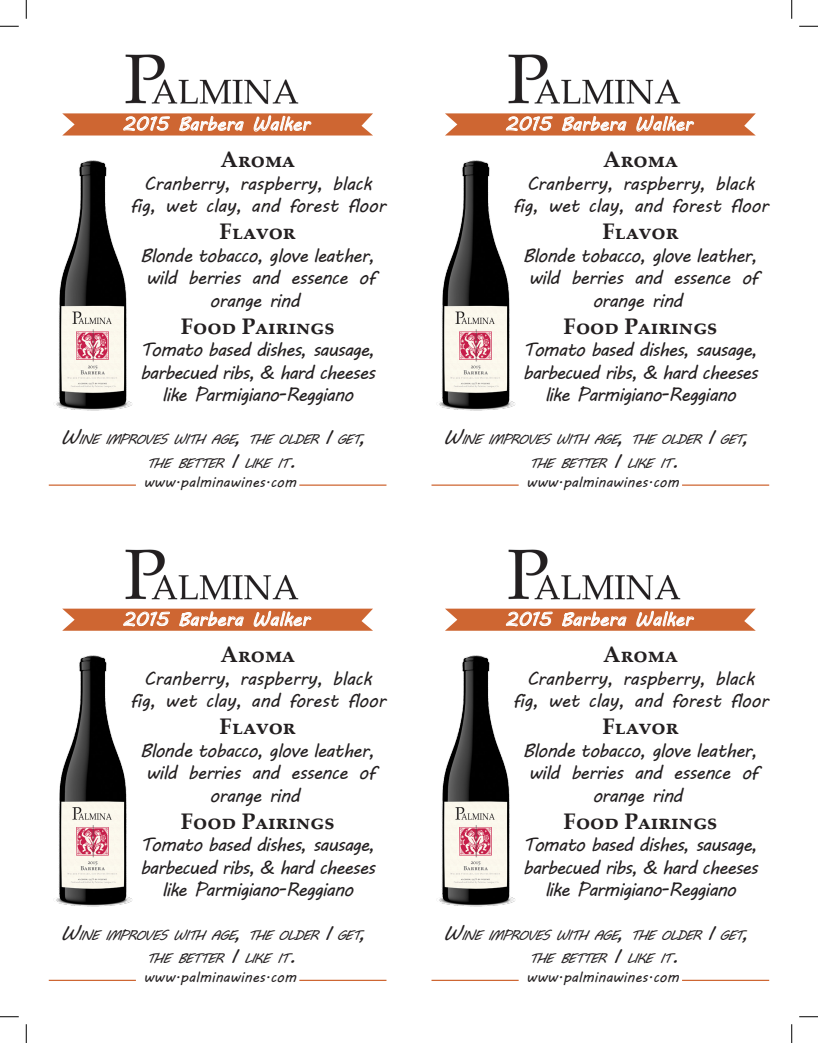
<style>
.page{position:relative;width:818px;height:1043px;background:#fff}
.page>*{position:absolute;margin:0;border:0;box-sizing:border-box;transform-origin:0 0}
.t1{font:700 22.5px "Palatino Linotype";color:#231f20}
.t2{font:18.75px/22.5px "MV Boli";letter-spacing:-.04em;color:#231f20;text-align:center}
.t3{font:18.75px/22.5px "MV Boli";letter-spacing:-.02em;color:#231f20;text-align:center}
.t4{font:18.75px "MV Boli";color:#fff}
.t5{font:14.38px "MV Boli";color:#231f20}
.t6{font:italic 13.62px/23.2px "MV Boli";letter-spacing:-.085em;color:#231f20}
.s1{font-size:19.38px}
</style>
<div class="page">
<hr style="left:49px;top:484px;width:87px;height:2px;background:#ce6632">
<hr style="left:299px;top:484px;width:87px;height:2px;background:#ce6632">
<img style="left:125px;top:54px;width:173px;height:51px">
<svg style="left:62px;top:113px;width:311px;height:23px;background:#d7845a"></svg>
<img style="left:56px;top:160px;width:76px;height:251px">
<hr style="left:431px;top:484px;width:87px;height:2px;background:#ce6632">
<hr style="left:682px;top:484px;width:87px;height:2px;background:#ce6632">
<img style="left:508px;top:54px;width:172px;height:51px">
<svg style="left:445px;top:113px;width:310px;height:23px;background:#d7845a"></svg>
<img style="left:439px;top:160px;width:76px;height:251px">
<hr style="left:49px;top:979px;width:87px;height:2px;background:#ce6632">
<hr style="left:299px;top:979px;width:87px;height:2px;background:#ce6632">
<img style="left:125px;top:549px;width:173px;height:51px">
<svg style="left:62px;top:608px;width:311px;height:23px;background:#d7845a"></svg>
<img style="left:56px;top:655px;width:76px;height:252px">
<hr style="left:431px;top:979px;width:87px;height:2px;background:#ce6632">
<hr style="left:682px;top:979px;width:87px;height:2px;background:#ce6632">
<img style="left:508px;top:549px;width:172px;height:51px">
<svg style="left:445px;top:608px;width:310px;height:23px;background:#d7845a"></svg>
<img style="left:439px;top:655px;width:76px;height:252px">
<svg style="left:0;top:25px;width:19px;height:2px"></svg>
<svg style="left:799px;top:25px;width:19px;height:2px"></svg>
<svg style="left:0;top:1016px;width:19px;height:1px"></svg>
<svg style="left:799px;top:1016px;width:19px;height:1px"></svg>
<svg style="left:25px;top:0;width:2px;height:19px"></svg>
<svg style="left:25px;top:1024px;width:2px;height:18px"></svg>
<svg style="left:791px;top:0;width:1px;height:19px"></svg>
<svg style="left:791px;top:1024px;width:1px;height:18px"></svg>
<p class="t4" style="left:123px;top:111px;width:188px">2015 Barbera Walker</p>
<p class="t1" style="left:220px;top:143px;width:76px">Aroma</p>
<p class="t3" style="left:130px;top:171px;width:257px">Cranberry, raspberry, black fig, wet clay, and forest floor</p>
<p class="t1" style="left:220px;top:215px;width:78px">Flavor</p>
<p class="t2" style="left:140px;top:243px;width:236px">Blonde tobacco, glove leather, wild berries and essence of orange rind</p>
<p class="t1" style="left:181px;top:310px;width:155px">Food Pairings</p>
<p class="t2" style="left:140px;top:338px;width:236px">Tomato based dishes, sausage, barbecued ribs, &amp; hard cheeses like Parmigiano-Reggiano</p>
<p class="t6" style="left:146px;top:428px;width:226px;text-indent:-86px"><span class="s1">W</span>ine improves With age<span class="s1">,</span> the older <span class="s1">i</span> get<span class="s1">, </span>the better <span class="s1">i</span> like it<span class="s1">.</span></p>
<p class="t5" style="left:143px;top:472px;width:154px">www.palminawines.com</p>
<p class="t4" style="left:123px;top:606px;width:188px">2015 Barbera Walker</p>
<p class="t1" style="left:220px;top:638px;width:76px">Aroma</p>
<p class="t3" style="left:130px;top:666px;width:257px">Cranberry, raspberry, black fig, wet clay, and forest floor</p>
<p class="t1" style="left:220px;top:710px;width:78px">Flavor</p>
<p class="t2" style="left:140px;top:738px;width:236px">Blonde tobacco, glove leather, wild berries and essence of orange rind</p>
<p class="t1" style="left:181px;top:805px;width:155px">Food Pairings</p>
<p class="t2" style="left:140px;top:833px;width:236px">Tomato based dishes, sausage, barbecued ribs, &amp; hard cheeses like Parmigiano-Reggiano</p>
<p class="t6" style="left:146px;top:923px;width:226px;text-indent:-86px"><span class="s1">W</span>ine improves With age<span class="s1">,</span> the older <span class="s1">i</span> get<span class="s1">, </span>the better <span class="s1">i</span> like it<span class="s1">.</span></p>
<p class="t5" style="left:143px;top:967px;width:154px">www.palminawines.com</p>
<p class="t4" style="left:505px;top:111px;width:188px">2015 Barbera Walker</p>
<p class="t1" style="left:603px;top:143px;width:76px">Aroma</p>
<p class="t3" style="left:512px;top:171px;width:257px">Cranberry, raspberry, black fig, wet clay, and forest floor</p>
<p class="t1" style="left:602px;top:215px;width:78px">Flavor</p>
<p class="t2" style="left:523px;top:243px;width:236px">Blonde tobacco, glove leather, wild berries and essence of orange rind</p>
<p class="t1" style="left:563px;top:310px;width:155px">Food Pairings</p>
<p class="t2" style="left:523px;top:338px;width:236px">Tomato based dishes, sausage, barbecued ribs, &amp; hard cheeses like Parmigiano-Reggiano</p>
<p class="t6" style="left:528px;top:428px;width:226px;text-indent:-86px"><span class="s1">W</span>ine improves With age<span class="s1">,</span> the older <span class="s1">i</span> get<span class="s1">, </span>the better <span class="s1">i</span> like it<span class="s1">.</span></p>
<p class="t5" style="left:526px;top:472px;width:154px">www.palminawines.com</p>
<p class="t4" style="left:505px;top:606px;width:188px">2015 Barbera Walker</p>
<p class="t1" style="left:603px;top:638px;width:76px">Aroma</p>
<p class="t3" style="left:512px;top:666px;width:257px">Cranberry, raspberry, black fig, wet clay, and forest floor</p>
<p class="t1" style="left:602px;top:710px;width:78px">Flavor</p>
<p class="t2" style="left:523px;top:738px;width:236px">Blonde tobacco, glove leather, wild berries and essence of orange rind</p>
<p class="t1" style="left:563px;top:805px;width:155px">Food Pairings</p>
<p class="t2" style="left:523px;top:833px;width:236px">Tomato based dishes, sausage, barbecued ribs, &amp; hard cheeses like Parmigiano-Reggiano</p>
<p class="t6" style="left:528px;top:923px;width:226px;text-indent:-86px"><span class="s1">W</span>ine improves With age<span class="s1">,</span> the older <span class="s1">i</span> get<span class="s1">, </span>the better <span class="s1">i</span> like it<span class="s1">.</span></p>
<p class="t5" style="left:526px;top:967px;width:154px">www.palminawines.com</p>
</div>
